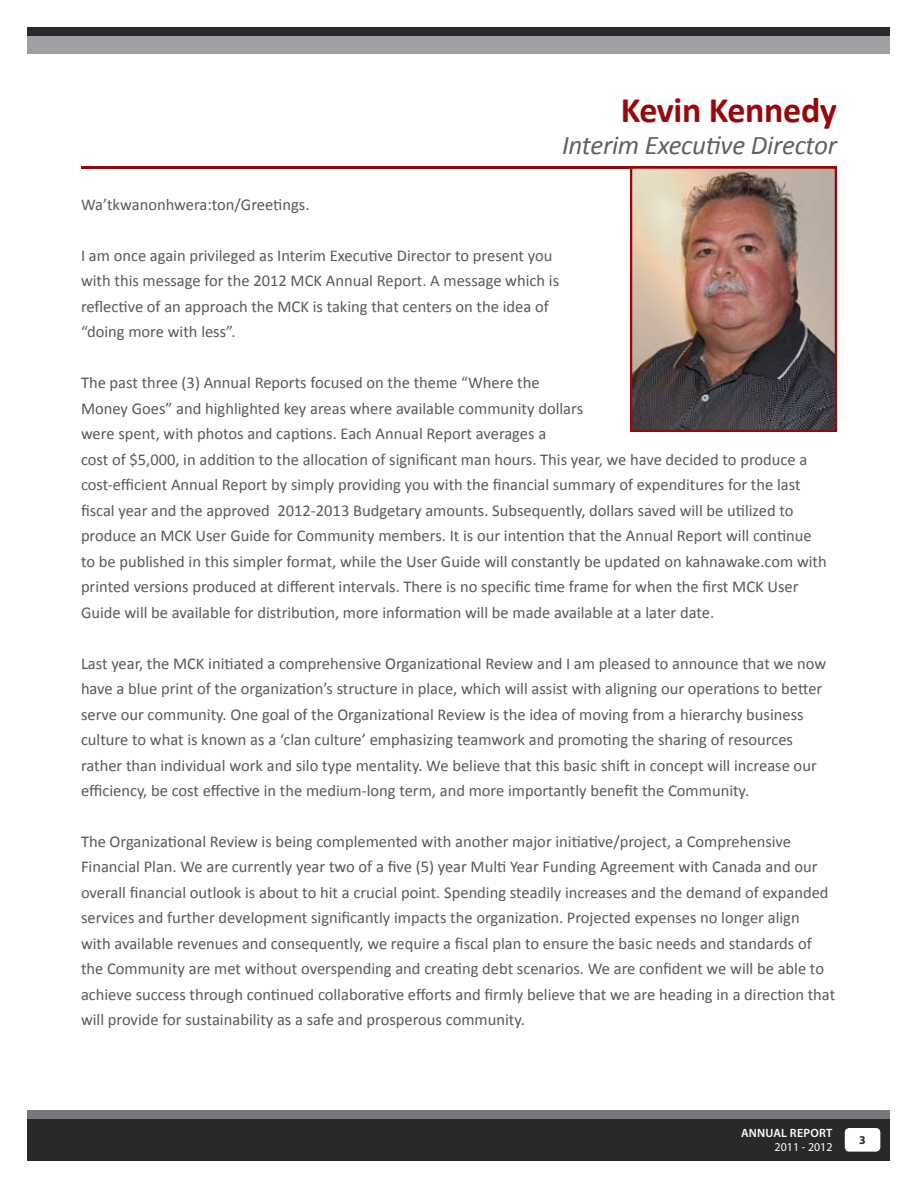
<style>
.page{position:relative;width:918px;height:1188px;background:#fff}
.page>*{position:absolute;margin:0;border:0;box-sizing:border-box;transform-origin:0 0}
.t1{font:700 36px "Calibri";letter-spacing:-.01em;color:#96080b}
.t2{font:italic 27px "Calibri";letter-spacing:-.01em;color:#5f6062}
.t3{font:16.5px/25.5px "Calibri";color:#58595b}
.t4{font:600 12px "Myriad Pro";letter-spacing:.02em;color:#fff}
.t5{font:12px "Myriad Pro";color:#fff}
.t6{font:700 12px "Myriad Pro";color:#29292a}
</style>
<div class="page">
<div style="left:27px;top:29px;width:862px;height:25px;background:#9d9fa2"></div>
<div style="left:27px;top:1113px;width:862px;height:48px;background:#29292a"></div>
<div style="left:27px;top:27px;width:862px;height:8px;background:#29292a"></div>
<div style="left:27px;top:1111px;width:862px;height:8px;background:#77787b"></div>
<div style="left:845px;top:1128px;width:35px;height:24px;background:#fff;border-radius:4px"></div>
<hr style="left:81px;top:166px;width:756px;height:3px;background:#96080b">
<img style="left:633px;top:169px;width:201px;height:260px">
<div style="left:630px;top:166px;width:207px;height:266px;border:2px solid #96080b"></div>
<h1 class="t1" style="left:621px;top:87px;width:218px">Kevin Kennedy</h1>
<h2 class="t2" style="left:562px;top:127px;width:276px">Interim Executive Director</h2>
<p class="t3" style="left:81px;top:191px;width:230px">Wa’tkwanonhwera:ton/Greetings.</p>
<p class="t3" style="left:81px;top:242px;width:480px">I am once again privileged as Interim Executive Director to present you with this message for the 2012 MCK Annual Report. A message which is reflective of an approach the MCK is taking that centers on the idea of “doing more with less”.</p>
<p class="t3" style="left:81px;top:370px;width:747px">The past three (3) Annual Reports focused on the theme “Where the<br>Money Goes” and highlighted key areas where available community dollars<br>were spent, with photos and captions. Each Annual Report averages a<br>cost of $5,000, in addition to the allocation of significant man hours. This year, we have decided to produce a cost-efficient Annual Report by simply providing you with the financial summary of expenditures for the last fiscal year and the approved 2012-2013 Budgetary amounts. Subsequently, dollars saved will be utilized to produce an MCK User Guide for Community members. It is our intention that the Annual Report will continue to be published in this simpler format, while the User Guide will constantly be updated on kahnawake.com with printed versions produced at different intervals. There is no specific time frame for when the first MCK User Guide will be available for distribution, more information will be made available at a later date.</p>
<p class="t3" style="left:81px;top:650px;width:747px">Last year, the MCK initiated a comprehensive Organizational Review and I am pleased to announce that we now have a blue print of the organization’s structure in place, which will assist with aligning our operations to better serve our community. One goal of the Organizational Review is the idea of moving from a hierarchy business culture to what is known as a ‘clan culture’ emphasizing teamwork and promoting the sharing of resources rather than individual work and silo type mentality. We believe that this basic shift in concept will increase our efficiency, be cost effective in the medium-long term, and more importantly benefit the Community.</p>
<p class="t3" style="left:81px;top:829px;width:756px">The Organizational Review is being complemented with another major initiative/project, a Comprehensive Financial Plan. We are currently year two of a five (5) year Multi Year Funding Agreement with Canada and our overall financial outlook is about to hit a crucial point. Spending steadily increases and the demand of expanded services and further development significantly impacts the organization. Projected expenses no longer align<br>with available revenues and consequently, we require a fiscal plan to ensure the basic needs and standards of the Community are met without overspending and creating debt scenarios. We are confident we will be able to achieve success through continued collaborative efforts and firmly believe that we are heading in a direction that will provide for sustainability as a safe and prosperous community.</p>
<p class="t4" style="left:741px;top:1125px;width:93px">ANNUAL REPORT</p>
<p class="t5" style="left:775px;top:1140px;width:60px">2011 - 2012</p>
<p class="t6" style="left:859px;top:1132px;width:8px">3</p>
</div>
